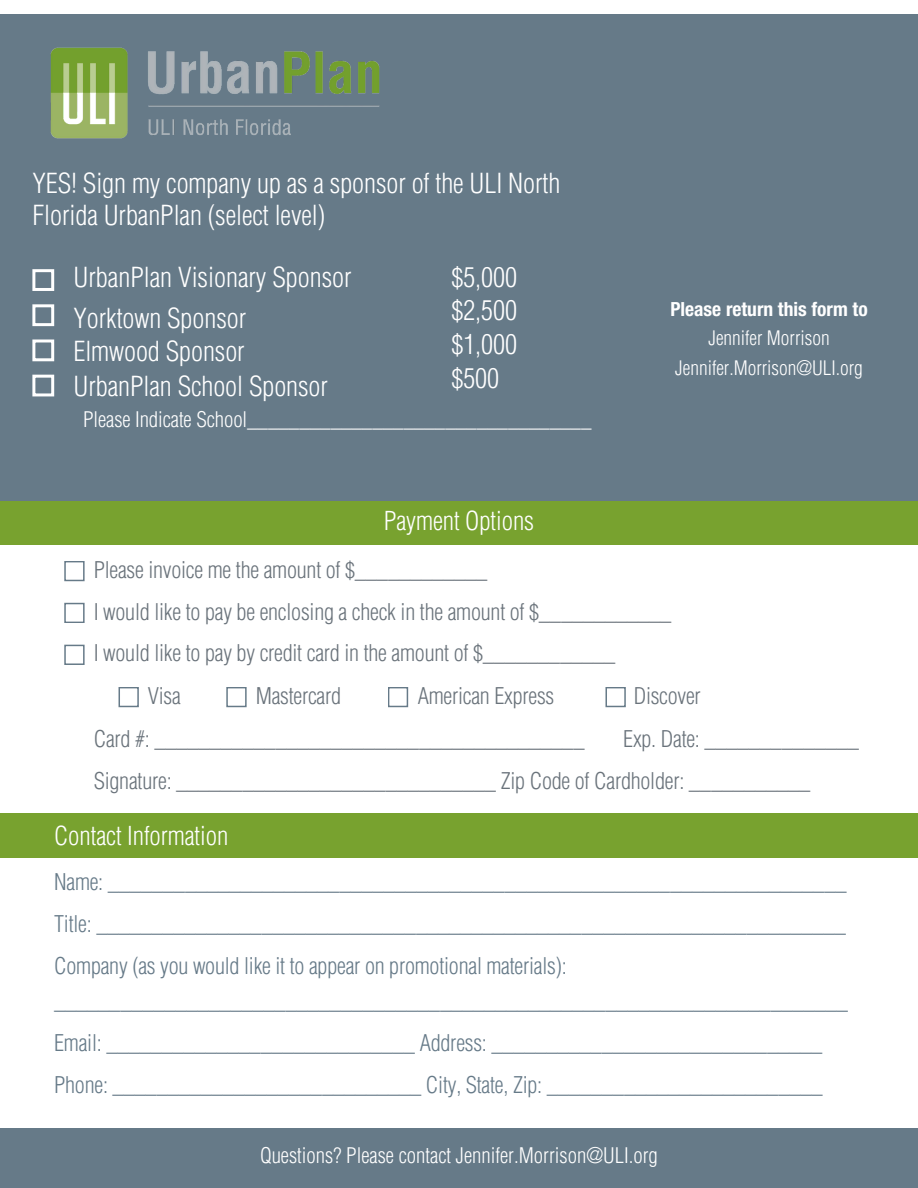
<style>
.page{position:relative;width:918px;height:1188px;background:#fff}
.page>*{position:absolute;margin:0;border:0;box-sizing:border-box;transform-origin:0 0}
.t1{font:300 condensed 27px/33.8px "Helvetica LT Std";letter-spacing:-.005em;color:#fff}
.t2{font:300 condensed 25.5px "Helvetica LT Std";letter-spacing:-.005em;color:#fff}
.t3{font:300 condensed 22.5px/42px "Helvetica LT Std";letter-spacing:-.01em;color:#667a88;text-align:justify}
.t4{font:300 condensed 22.5px/41.7px "Helvetica LT Std";letter-spacing:-.01em;color:#6a737b}
.t5{font:300 condensed 21px "Helvetica LT Std";color:#fff}
.t6{font:300 condensed 19.5px "Helvetica LT Std";color:#fff}
.t7{font:700 condensed 19.5px "Helvetica Neue LT Std";color:#fff}
</style>
<div class="page">
<svg style="left:64px;top:561px;width:21px;height:20px"></svg>
<svg style="left:64px;top:603px;width:21px;height:20px"></svg>
<svg style="left:64px;top:645px;width:21px;height:20px"></svg>
<svg style="left:119px;top:687px;width:20px;height:20px"></svg>
<svg style="left:226px;top:687px;width:21px;height:20px"></svg>
<svg style="left:388px;top:687px;width:20px;height:20px"></svg>
<div style="left:0;top:14px;width:918px;height:490px;background:#667a88"></div>
<div style="left:0;top:502px;width:918px;height:42px;background:#78a22f"></div>
<div style="left:1px;top:814px;width:917px;height:44px;background:#78a22f"></div>
<div style="left:1px;top:1129px;width:917px;height:59px;background:#667a88"></div>
<svg style="left:605px;top:687px;width:21px;height:20px"></svg>
<svg style="left:32px;top:269px;width:22px;height:22px"></svg>
<svg style="left:32px;top:304px;width:22px;height:22px"></svg>
<svg style="left:32px;top:339px;width:22px;height:22px"></svg>
<svg style="left:32px;top:375px;width:22px;height:21px"></svg>
<img style="left:50px;top:47px;width:330px;height:92px">
<h1 class="t1" style="left:32px;top:171px;width:530px;line-height:31.5px">YES! Sign my company up as a sponsor of the ULI North<br>Florida UrbanPlan (select level)</h1>
<h1 class="t1" style="left:74px;top:261px;width:280px;line-height:40.5px">UrbanPlan Visionary Sponsor<br>Yorktown Sponsor</h1>
<h1 class="t1" style="left:74px;top:338px;width:256px;line-height:34.8px">Elmwood Sponsor<br>UrbanPlan School Sponsor</h1>
<h1 class="t1" style="left:452px;top:264px;width:67px;text-align:justify">$5,000 $2,500 $1,000 $500</h1>
<p class="t5" style="left:83px;top:412px;width:510px">Please Indicate School_________________________________</p>
<h1 class="t2" style="left:384px;top:511px;width:152px">Payment Options</h1>
<h2 class="t7" style="left:670px;top:302px;width:199px">Please return this form to</h2>
<p class="t6" style="left:708px;top:331px;width:123px">Jennifer Morrison</p>
<p class="t6" style="left:675px;top:361px;width:189px">Jennifer.Morrison@ULI.org</p>
<h2 class="t4" style="left:94px;top:552px;width:579px">Please invoice me the amount of $____________<br>I would like to pay be enclosing a check in the amount of $____________<br>I would like to pay by credit card in the amount of $____________</h2>
<h2 class="t4" style="left:148px;top:678px;width:35px">Visa</h2>
<h2 class="t4" style="left:256px;top:678px;width:87px">Mastercard</h2>
<h2 class="t4" style="left:418px;top:678px;width:138px">American Express</h2>
<h2 class="t4" style="left:634px;top:678px;width:69px">Discover</h2>
<h1 class="t4" style="left:623px;top:721px;width:237px">Exp. Date: ______________</h1>
<h2 class="t4" style="left:94px;top:763px;width:718px">Signature: _____________________________ Zip Code of Cardholder: ___________</h2>
<h2 class="t4" style="left:94px;top:721px;width:492px">Card #: _______________________________________</h2>
<h2 class="t2" style="left:54px;top:827px;width:176px">Contact Information</h2>
<h2 class="t3" style="left:54px;top:864px;width:794px">Name: ___________________________________________________________________ Title: ____________________________________________________________________ Company (as you would like it to appear on promotional materials):</h2>
<h2 class="t3" style="left:54px;top:983px;width:795px;text-align:left">________________________________________________________________________<br>Email: ____________________________ Address: ______________________________<br>Phone: ____________________________ City, State, Zip: _________________________</h2>
<p class="t5" style="left:260px;top:1148px;width:399px">Questions? Please contact Jennifer.Morrison@ULI.org</p>
</div>
